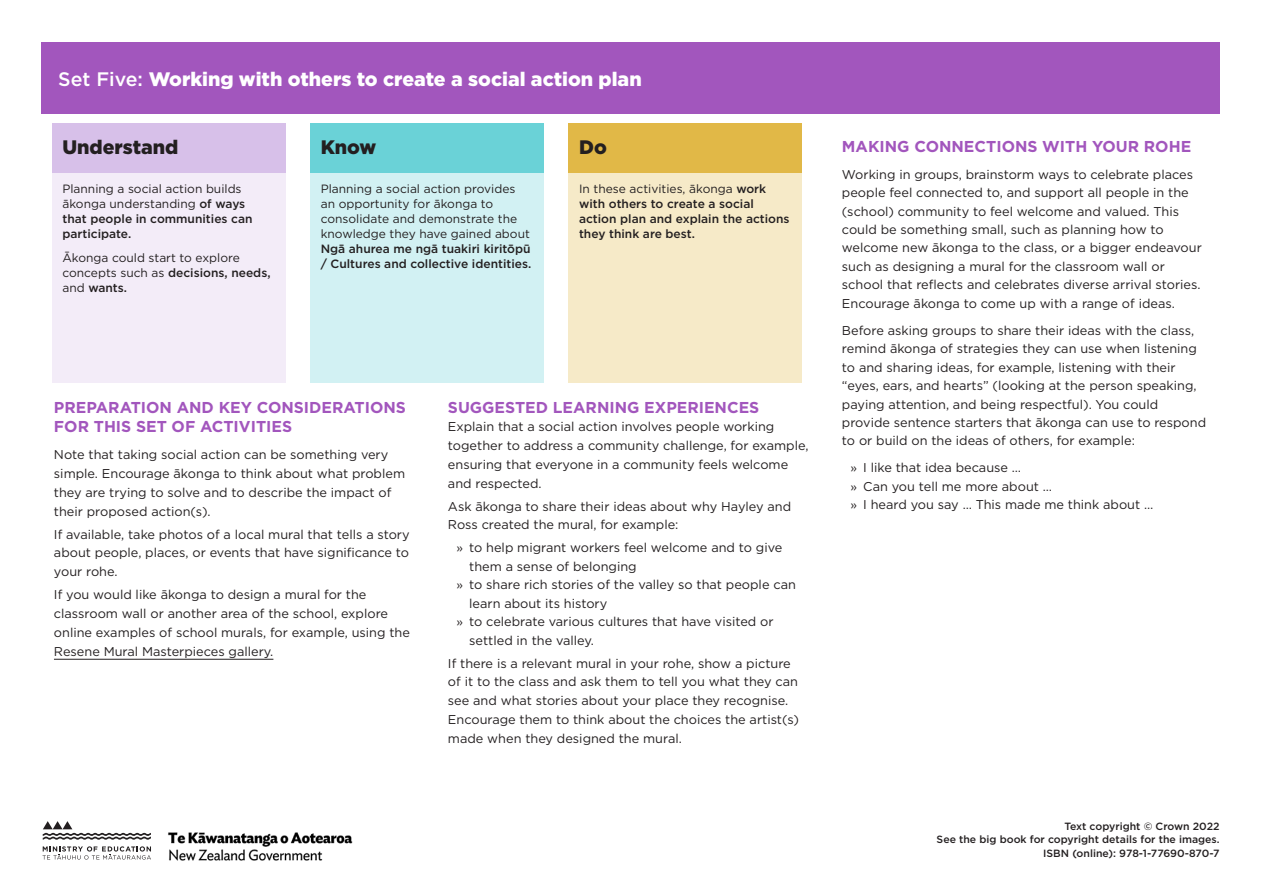
<style>
.page{position:relative;width:1263px;height:893px;background:#fff}
.page>*{position:absolute;margin:0;border:0;box-sizing:border-box;transform-origin:0 0}
.t1{font:900 19.5px "Gotham";color:#fff}
.t2{font:900 19.5px "Gotham";color:#231f20}
.H4_Purple{font:700 15.75px/19.5px "Gotham";color:#a256bd}
.Body_Bullet{font:12.75px/18.5px "Gotham";color:#231f20}
.Body-module{font:12.75px/18.8px "Gotham";color:#231f20}
.Body-module-2{font:12px/15px "Gotham";color:#231f20}
.Body_Bullet-2{font:12px/15px "Gotham";color:#231f20}
.Body_Bullet-3{font:500 12px/15px "Gotham";color:#231f20}
.t3{font:500 10.5px/13.5px "Gotham";color:#231f20;text-align:right}
.s1{font-weight:500}
.s2{font-weight:400}
.s3{font-size:12px}
</style>
<div class="page">
<svg style="left:43px;top:846px;width:108px;height:14px"></svg>
<svg style="left:43px;top:821px;width:108px;height:19px"></svg>
<img style="left:168px;top:832px;width:185px;height:29px">
<div style="left:41px;top:43px;width:1179px;height:71px;background:#a256bd"></div>
<hr style="left:54px;top:659px;width:219px;height:1px;background:#231f20">
<div style="left:310px;top:173px;width:234px;height:210px;background:#d2f1f3"></div>
<div style="left:310px;top:123px;width:234px;height:50px;background:#6ad2d7"></div>
<div style="left:568px;top:123px;width:234px;height:50px;background:#e1b847"></div>
<div style="left:568px;top:173px;width:234px;height:210px;background:#f6eac8"></div>
<div style="left:52px;top:173px;width:234px;height:210px;background:#f3ecf8"></div>
<div style="left:52px;top:123px;width:234px;height:50px;background:#d7c0e9"></div>
<h3 class="t1" style="left:58px;top:66px;width:585px"><span class="s1">Set Five:</span> Working with others to create a social action plan</h3>
<h3 class="t2" style="left:62px;top:133px;width:117px">Understand</h3>
<h3 class="t2" style="left:321px;top:133px;width:57px">Know</h3>
<h3 class="t2" style="left:579px;top:133px;width:29px">Do</h3>
<p class="Body-module-2" style="left:321px;top:181px;width:212px">Planning a social action provides an opportunity for ākonga to consolidate and demonstrate the knowledge they have gained about <span class="s1">Ngā ahurea me ngā tuakiri kiritōpū / Cultures and collective identities.</span></p>
<p class="Body_Bullet-2" style="left:62px;top:181px;width:192px">Planning a social action builds ākonga understanding <span class="s1">of ways that people in communities can participate.</span></p>
<p class="Body_Bullet-2" style="left:62px;top:250px;width:210px">Ākonga could start to explore concepts such as <span class="s1">decisions, needs, </span>and <span class="s1">wants.</span></p>
<p class="Body_Bullet-3" style="left:579px;top:181px;width:212px"><span class="s2">In these activities, ākonga</span> work with others to create a social action plan and explain the actions they think are best.</p>
<p class="H4_Purple" style="left:54px;top:397px;width:353px">PREPARATION AND KEY CONSIDERATIONS<br>FOR THIS SET OF ACTIVITIES</p>
<p class="Body-module" style="left:54px;top:445px;width:353px">Note that taking social action can be something very simple. Encourage ākonga to think about what problem they are trying to solve and to describe the impact of their proposed action(s).</p>
<p class="Body-module" style="left:54px;top:525px;width:357px;text-align:justify">If available, take photos of a local mural that tells a story about people, places, or events that have significance to your rohe.</p>
<p class="Body-module" style="left:54px;top:585px;width:358px">If you would like ākonga to design a mural for the classroom wall or another area of the school, explore online examples of school murals, for example, using the Resene Mural Masterpieces gallery.</p>
<h4 class="H4_Purple" style="left:448px;top:397px;width:313px">SUGGESTED LEARNING EXPERIENCES</h4>
<p class="Body-module" style="left:448px;top:417px;width:362px">Explain that a social action involves people working together to address a community challenge, for example, ensuring that everyone in a community feels welcome and respected.</p>
<p class="Body-module" style="left:448px;top:497px;width:345px">Ask ākonga to share their ideas about why Hayley and<br>Ross created the mural, for example:</p>
<p class="Body_Bullet" style="left:469px;top:538px;width:315px;text-indent:-13px"><span class="s3">»</span> to help migrant workers feel welcome and to give them a sense of belonging</p>
<p class="Body_Bullet" style="left:469px;top:575px;width:328px;text-indent:-13px"><span class="s3">»</span> to share rich stories of the valley so that people can learn about its history</p>
<p class="Body_Bullet" style="left:469px;top:612px;width:306px;text-indent:-13px"><span class="s3">»</span> to celebrate various cultures that have visited or settled in the valley.</p>
<p class="Body-module" style="left:448px;top:654px;width:353px">If there is a relevant mural in your rohe, show a picture of it to the class and ask them to tell you what they can see and what stories about your place they recognise.<br>Encourage them to think about the choices the artist(s) made when they designed the mural.</p>
<p class="H4_Purple" style="left:842px;top:136px;width:351px">MAKING CONNECTIONS WITH YOUR ROHE</p>
<p class="Body_Bullet" style="left:842px;top:165px;width:361px">Working in groups, brainstorm ways to celebrate places people feel connected to, and support all people in the (school) community to feel welcome and valued. This could be something small, such as planning how to welcome new ākonga to the class, or a bigger endeavour such as designing a mural for the classroom wall or school that reflects and celebrates diverse arrival stories.<br>Encourage ākonga to come up with a range of ideas.</p>
<p class="Body_Bullet" style="left:842px;top:321px;width:366px">Before asking groups to share their ideas with the class, remind ākonga of strategies they can use when listening to and sharing ideas, for example, listening with their “eyes, ears, and hearts” (looking at the person speaking, paying attention, and being respectful). You could provide sentence starters that ākonga can use to respond to or build on the ideas of others, for example:</p>
<p class="Body_Bullet" style="left:850px;top:458px;width:172px"><span class="s3">»</span> I like that idea because …</p>
<p class="Body_Bullet" style="left:850px;top:477px;width:203px"><span class="s3">»</span> Can you tell me more about …</p>
<p class="Body_Bullet" style="left:850px;top:495px;width:304px"><span class="s3">»</span> I heard you say … This made me think about …</p>
<p class="t3" style="left:936px;top:819px;width:285px">Text copyright © Crown 2022<br>See the big book for copyright details for the images.<br>ISBN (online): 978-1-77690-870-7</p>
</div>
